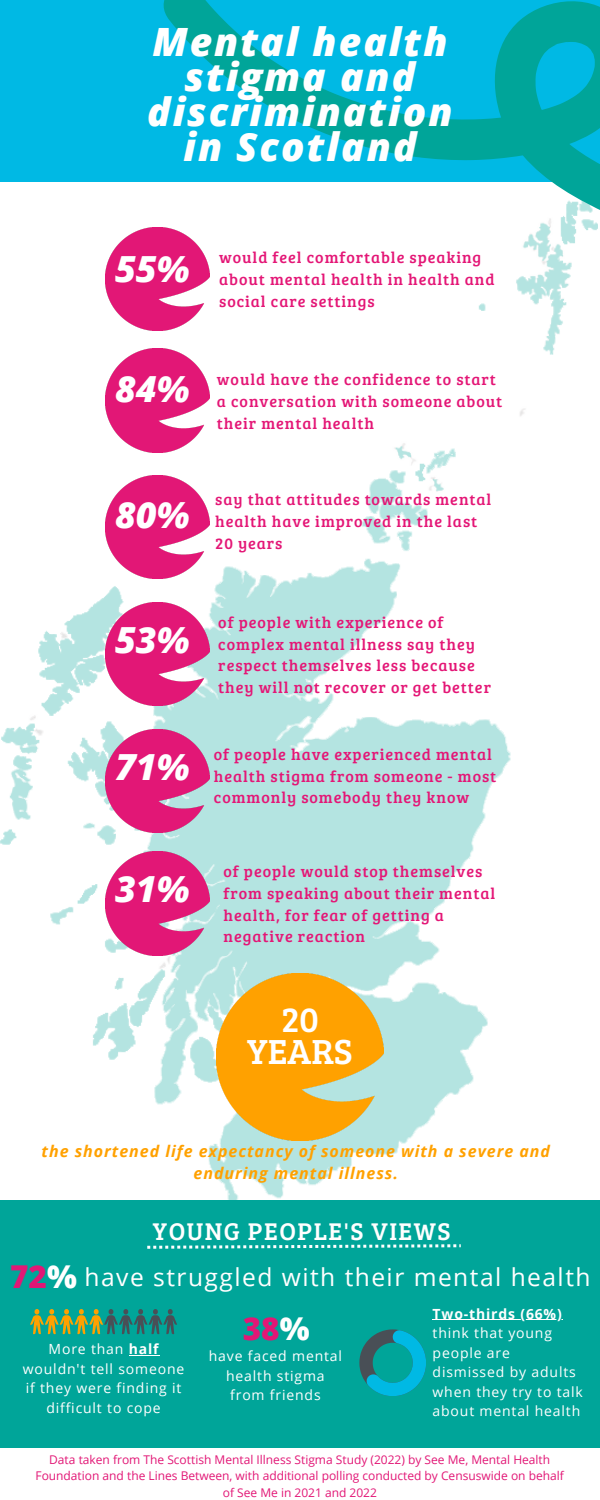
<style>
.page{position:relative;width:600px;height:1500px;background:#fff}
.page>*{position:absolute;margin:0;border:0;box-sizing:border-box;transform-origin:0 0}
.t1{font:italic 800 39px/35.2px "Open Sans";letter-spacing:.05em;color:#fff;text-align:center}
.t2{font:italic 800 36px "Open Sans";color:#fff}
.t3{font:36px/32.6px "Bree Serif";color:#fff;text-align:center}
.t4{font:800 31.5px "Open Sans";color:#e21776}
.t5{font:25px "Bree Serif";letter-spacing:.06em;color:#fff}
.t6{font:24.6px "Open Sans";letter-spacing:.06em;color:#fff}
.t7{font:16px/21.8px "Bree Serif";letter-spacing:.06em;color:#e41676}
.t8{font:italic 700 16px/21.8px "Open Sans";letter-spacing:.06em;color:#ffa100;text-align:center}
.t9{font:14px/19.5px "Open Sans";letter-spacing:.06em;color:#fff;text-align:center}
.t10{font:700 14px "Open Sans";letter-spacing:.06em;color:#fff}
.t11{font:12px/16.5px "Open Sans";color:#e21776;text-align:center}
.s1{font-weight:800;font-size:31.5px;color:#e21776}
.s2{font-weight:800;font-size:31.5px}
.s3{font-weight:700}
.s4{color:#fff}
</style>
<div class="page">
<img style="left:0;top:268px;width:598px;height:933px">
<div style="left:0;top:1201px;width:600px;height:246px;background:#00a599"></div>
<img style="left:217px;top:974px;width:166px;height:166px">
<img style="left:106px;top:349px;width:103px;height:103px">
<img style="left:106px;top:602px;width:103px;height:104px">
<img style="left:106px;top:475px;width:103px;height:104px">
<img style="left:106px;top:729px;width:103px;height:104px">
<img style="left:106px;top:227px;width:103px;height:104px">
<svg style="left:30px;top:1309px;width:147px;height:25px"></svg>
<div style="left:0;top:0;width:600px;height:182px;background:#00b9e4"></div>
<svg style="left:164px;top:0;width:436px;height:279px"></svg>
<hr style="left:129px;top:1355px;width:30px;height:1px;background:#fff">
<hr style="left:433px;top:1319px;width:130px;height:1px;background:#fff">
<svg style="left:147px;top:1244px;width:314px;height:5px"></svg>
<svg style="left:359px;top:1329px;width:67px;height:67px"></svg>
<img style="left:106px;top:852px;width:103px;height:103px">
<h1 class="t1" style="left:147px;top:23px;width:307px">Mental health stigma and discrimination in Scotland</h1>
<h2 class="t2" style="left:115px;top:243px;width:76px">55%</h2>
<h2 class="t2" style="left:115px;top:364px;width:76px">84%</h2>
<h2 class="t2" style="left:115px;top:490px;width:76px">80%</h2>
<h2 class="t2" style="left:115px;top:615px;width:76px">53%</h2>
<p class="t7" style="left:219px;top:246px;width:277px">would feel comfortable speaking about mental health in health and social care settings</p>
<p class="t7" style="left:217px;top:368px;width:287px">would have the confidence to start a conversation with someone about their mental health</p>
<p class="t7" style="left:215px;top:488px;width:278px">say that attitudes towards mental health have improved in the last<br>20 years</p>
<p class="t7" style="left:218px;top:611px;width:274px">of people with experience of complex mental illness say they respect themselves less because they will not recover or get better</p>
<h2 class="t2" style="left:115px;top:741px;width:76px">71%</h2>
<p class="t7" style="left:214px;top:743px;width:284px">of people have experienced mental health stigma from someone - most commonly somebody they know</p>
<h2 class="t2" style="left:115px;top:864px;width:76px">31%</h2>
<p class="t7" style="left:224px;top:860px;width:273px">of people would stop themselves from speaking about their mental health, for fear of getting a negative reaction</p>
<h2 class="t3" style="left:247px;top:1001px;width:107px">20<br>YEARS</h2>
<p class="t8" style="left:42px;top:1140px;width:510px">the shortened life expectancy of someone with a severe and enduring mental illness.</p>
<h3 class="t5" style="left:153px;top:1213px;width:299px">YOUNG PEOPLE'S VIEWS</h3>
<h3 class="t6" style="left:10px;top:1259px;width:582px"><span class="s1">72</span><span class="s2">%</span> have struggled with their mental health</h3>
<p class="t9" style="left:23px;top:1339px;width:163px">More than <span class="s3">half </span>wouldn't tell someone if they were finding it difficult to cope</p>
<h3 class="t4" style="left:243px;top:1307px;width:68px">38<span class="s4">%</span></h3>
<p class="t9" style="left:209px;top:1346px;width:135px">have faced mental health stigma from friends</p>
<p class="t10" style="left:433px;top:1304px;width:131px">Two-thirds (66%)</p>
<p class="t9" style="left:433px;top:1323px;width:152px;text-align:left">think that young people are dismissed by adults when they try to talk about mental health</p>
<p class="t11" style="left:35px;top:1451px;width:530px">Data taken from The Scottish Mental Illness Stigma Study (2022) by See Me, Mental Health<br>Foundation and the Lines Between, with additional polling conducted by Censuswide on behalf of See Me in 2021 and 2022</p>
</div>
